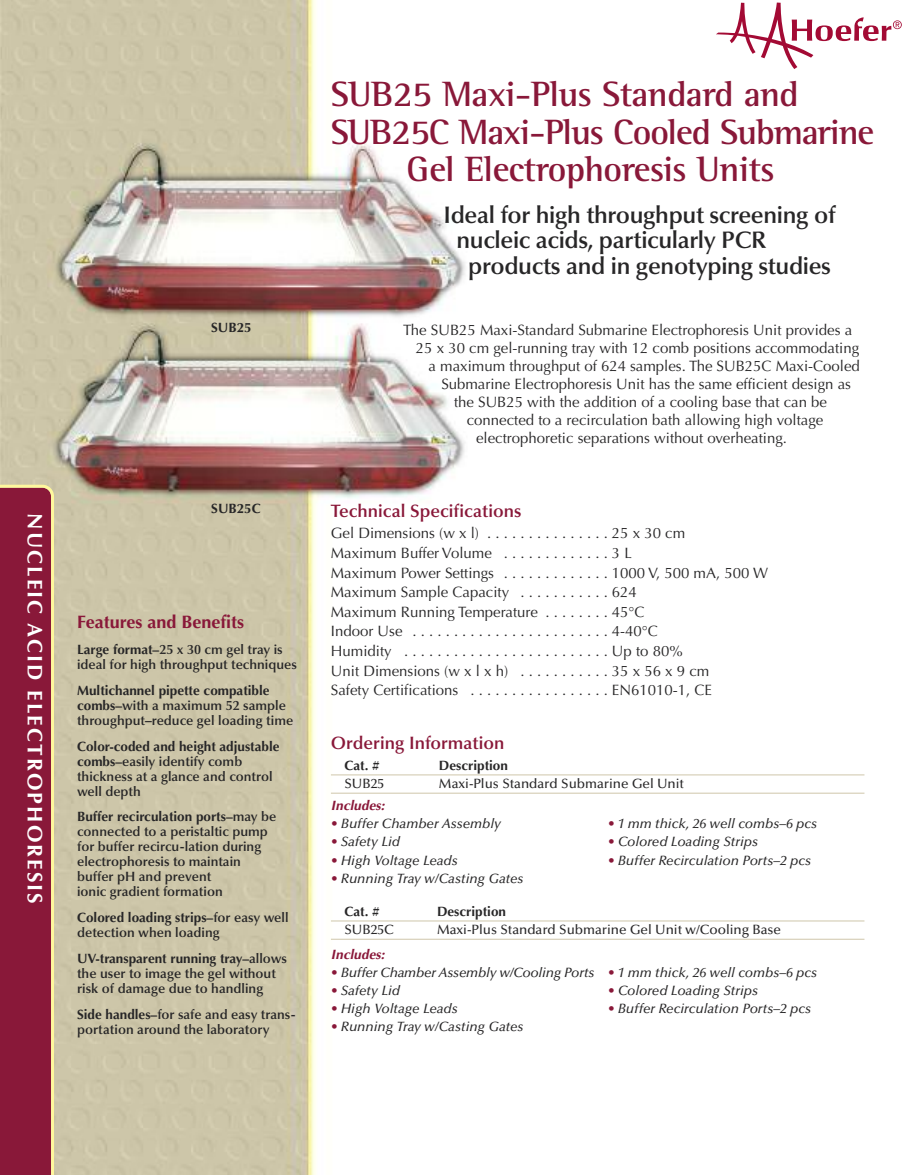
<style>
.page{position:relative;width:905px;height:1175px;background:#fff}
.page>*{position:absolute;margin:0;border:0;box-sizing:border-box;transform-origin:0 0}
.t1{font:700 36px "Rotis Semi Serif";letter-spacing:-.015em;color:#891839}
.t2{font:600 24px "Optima";letter-spacing:-.015em;color:#272627}
.t3{font:700 21px "Optima";letter-spacing:.1em;color:#fff}
.t4{font:600 18px "Optima";color:#891839}
.t5{font:700 18px "Optima";color:#891839}
.t6{font:15px/19.6px "Optima";color:#272627}
.t7{font:600 13.5px/15px "Optima";color:#272627}
.t8{font:italic 500 13.5px "Optima";color:#272627}
.t9{font:500 13.5px "Optima";color:#272627}
.t10{font:700 13.5px "Optima";color:#272627}
.t11{font:italic 700 13.5px "Optima";letter-spacing:.005em;color:#891839}
.s1{font-weight:700}
.s2{color:#891839}
</style>
<div class="page">
<img style="left:0;top:0;width:902px;height:1174px">
<div style="left:0;top:484px;width:54px;height:690px;background:#891839"></div>
<hr style="left:331px;top:774px;width:533px;height:1px;background:#cfc6aa">
<hr style="left:331px;top:792px;width:533px;height:1px;background:#cfc6aa">
<hr style="left:331px;top:920px;width:533px;height:1px;background:#cfc6aa">
<hr style="left:331px;top:938px;width:533px;height:1px;background:#cfc6aa">
<svg style="left:715px;top:3px;width:186px;height:66px"></svg>
<h3 class="t3" style="left:43px;top:513px;width:392px;rotate:90deg">NUCLEIC ACID ELECTROPHORESIS</h3>
<p class="t10" style="left:211px;top:321px;width:42px">SUB25</p>
<p class="t10" style="left:211px;top:503px;width:51px">SUB25C</p>
<p class="t5" style="left:77px;top:614px;width:168px">Features and Benefits</p>
<p class="t7" style="left:77px;top:643px;width:221px"><span class="s1">Large format–</span>25 x 30 cm gel tray is ideal for high throughput techniques</p>
<p class="t7" style="left:77px;top:684px;width:218px"><span class="s1">Multichannel pipette compatible combs–</span>with a maximum 52 sample throughput–reduce gel loading time</p>
<p class="t7" style="left:77px;top:739px;width:204px"><span class="s1">Color-coded and height adjustable combs–</span>easily identify comb thickness at a glance and control well depth</p>
<p class="t7" style="left:77px;top:810px;width:201px"><span class="s1">Buffer recirculation ports–</span>may be connected to a peristaltic pump for buffer recircu-lation during electrophoresis to maintain buffer pH and prevent<br>ionic gradient formation</p>
<p class="t7" style="left:77px;top:911px;width:213px"><span class="s1">Colored loading strips–</span>for easy well detection when loading</p>
<p class="t7" style="left:77px;top:952px;width:211px"><span class="s1">UV-transparent running tray–</span>allows the user to image the gel without risk of damage due to handling</p>
<p class="t7" style="left:77px;top:1008px;width:220px"><span class="s1">Side handles–</span>for safe and easy trans&shy;portation around the laboratory</p>
<h1 class="t1" style="left:331px;top:82px;width:469px">SUB25 Maxi-Plus Standard and</h1>
<h1 class="t1" style="left:331px;top:119px;width:545px">SUB25C Maxi-Plus Cooled Submarine</h1>
<h1 class="t1" style="left:406px;top:157px;width:369px">Gel Electrophoresis Units</h1>
<h2 class="t2" style="left:443px;top:205px;width:393px">Ideal for high throughput screening of</h2>
<h2 class="t2" style="left:456px;top:231px;width:311px">nucleic acids, particularly PCR</h2>
<h2 class="t2" style="left:468px;top:256px;width:364px">products and in genotyping studies</h2>
<p class="t6" style="left:403px;top:322px;width:450px">The SUB25 Maxi-Standard Submarine Electrophoresis Unit provides a</p>
<p class="t6" style="left:416px;top:340px;width:444px">25 x 30 cm gel-running tray with 12 comb positions accommodating</p>
<p class="t6" style="left:428px;top:358px;width:433px">a maximum throughput of 624 samples. The SUB25C Maxi-Cooled</p>
<p class="t6" style="left:441px;top:376px;width:411px">Submarine Electrophoresis Unit has the same efficient design as</p>
<p class="t6" style="left:454px;top:394px;width:374px">the SUB25 with the addition of a cooling base that can be</p>
<p class="t6" style="left:466px;top:412px;width:358px">connected to a recirculation bath allowing high voltage</p>
<p class="t6" style="left:476px;top:430px;width:312px">electrophoretic separations without overheating.</p>
<p class="t4" style="left:331px;top:503px;width:192px">Technical Specifications</p>
<p class="t6" style="left:331px;top:525px;width:438px">Gel Dimensions (w x l) . . . . . . . . . . . . . . . 25 x 30 cm<br>Maximum Buffer Volume . . . . . . . . . . . . . 3 L<br>Maximum Power Settings . . . . . . . . . . . . . 1000 V, 500 mA, 500 W Maximum Sample Capacity . . . . . . . . . . . 624<br>Maximum Running Temperature . . . . . . . . 45°C<br>Indoor Use . . . . . . . . . . . . . . . . . . . . . . . . 4-40°C<br>Humidity . . . . . . . . . . . . . . . . . . . . . . . . . Up to 80%<br>Unit Dimensions (w x l x h) . . . . . . . . . . . 35 x 56 x 9 cm<br>Safety Certifications . . . . . . . . . . . . . . . . . EN61010-1, CE</p>
<p class="t4" style="left:331px;top:735px;width:175px">Ordering Information</p>
<p class="t10" style="left:344px;top:759px;width:37px">Cat. #</p>
<p class="t10" style="left:439px;top:759px;width:70px">Description</p>
<p class="t9" style="left:344px;top:778px;width:41px">SUB25</p>
<p class="t9" style="left:439px;top:778px;width:246px">Maxi-Plus Standard Submarine Gel Unit</p>
<p class="t11" style="left:331px;top:799px;width:55px">Includes:</p>
<p class="t8" style="left:331px;top:818px;width:171px"><span class="s2">•</span> Buffer Chamber Assembly</p>
<p class="t8" style="left:608px;top:818px;width:211px"><span class="s2">•</span> 1 mm thick, 26 well combs–6 pcs</p>
<p class="t8" style="left:331px;top:836px;width:71px"><span class="s2">•</span> Safety Lid</p>
<p class="t8" style="left:608px;top:836px;width:152px"><span class="s2">•</span> Colored Loading Strips</p>
<p class="t8" style="left:331px;top:854px;width:128px"><span class="s2">•</span> High Voltage Leads</p>
<p class="t8" style="left:608px;top:854px;width:205px"><span class="s2">•</span> Buffer Recirculation Ports–2 pcs</p>
<p class="t8" style="left:331px;top:873px;width:194px"><span class="s2">•</span> Running Tray w/Casting Gates</p>
<p class="t10" style="left:344px;top:905px;width:37px">Cat. #</p>
<p class="t10" style="left:437px;top:905px;width:70px">Description</p>
<p class="t9" style="left:344px;top:924px;width:51px">SUB25C</p>
<p class="t9" style="left:437px;top:924px;width:345px">Maxi-Plus Standard Submarine Gel Unit w/Cooling Base</p>
<p class="t11" style="left:331px;top:948px;width:55px">Includes:</p>
<p class="t8" style="left:331px;top:966px;width:488px"><span class="s2">•</span> Buffer Chamber Assembly w/Cooling Ports <span class="s2">•</span> 1 mm thick, 26 well combs–6 pcs</p>
<p class="t8" style="left:331px;top:985px;width:71px"><span class="s2">•</span> Safety Lid</p>
<p class="t8" style="left:608px;top:985px;width:152px"><span class="s2">•</span> Colored Loading Strips</p>
<p class="t8" style="left:331px;top:1003px;width:128px"><span class="s2">•</span> High Voltage Leads</p>
<p class="t8" style="left:608px;top:1003px;width:205px"><span class="s2">•</span> Buffer Recirculation Ports–2 pcs</p>
<p class="t8" style="left:331px;top:1021px;width:194px"><span class="s2">•</span> Running Tray w/Casting Gates</p>
</div>
